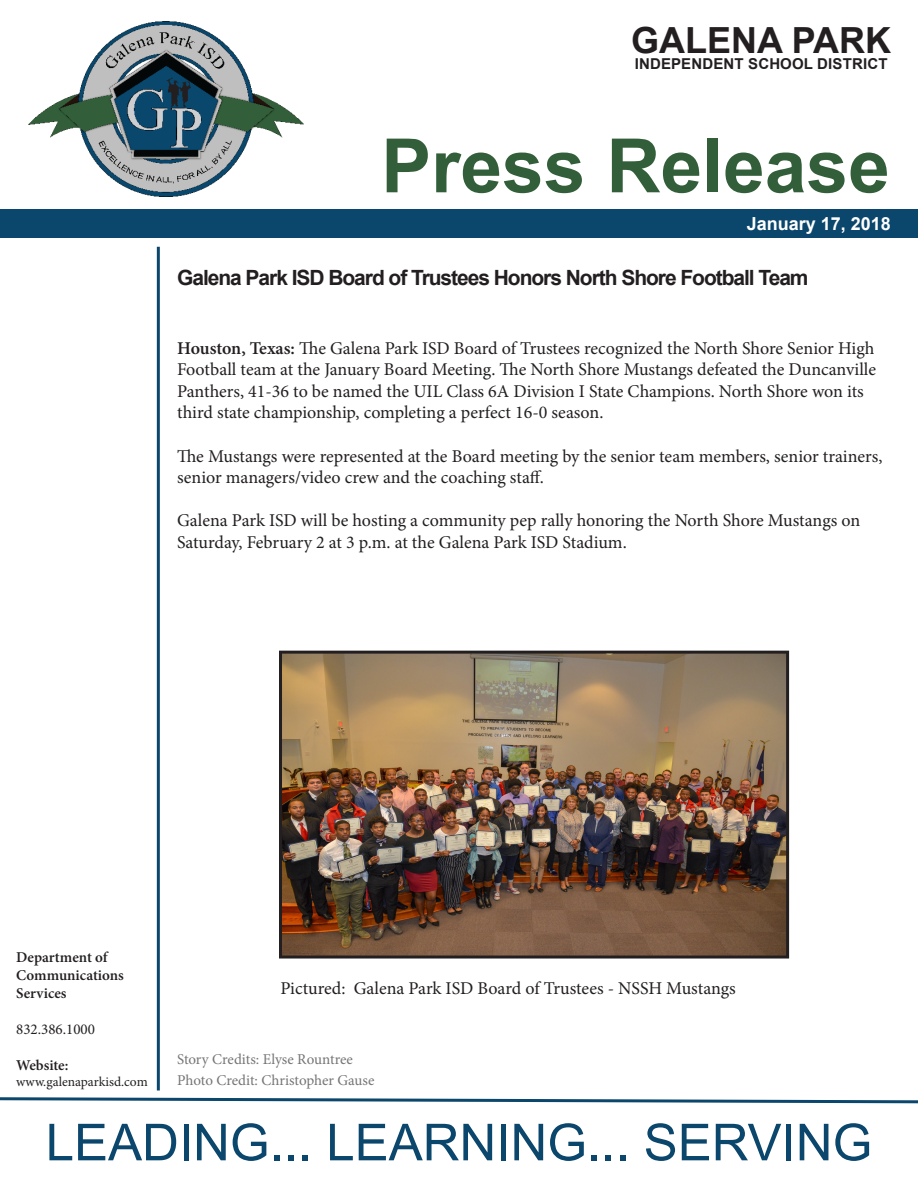
<style>
.page{position:relative;width:918px;height:1188px;background:#fff}
.page>*{position:absolute;margin:0;border:0;box-sizing:border-box;transform-origin:0 0}
.t1{font:700 75px "Arial";color:#325f3a}
.t2{font:51px "Arial";color:#0b466c}
.t3{font:700 36px "Arial";color:#231f20}
.t4{font:700 21px "Arial";letter-spacing:-.05em;color:#231f20}
.t5{font:18px/21.6px "Minion Pro";letter-spacing:-.005em;color:#231f20}
.t6{font:700 18px "Arial";color:#fff}
.t7{font:15px "Minion Pro";letter-spacing:-.005em;color:#767575}
.t8{font:600 15px/18px "Minion Pro";color:#231f20}
.t9{font:700 15px "Arial";letter-spacing:.01em;color:#231f20}
.t10{font:15px "Minion Pro";color:#231f20}
.t11{font:13.5px "Minion Pro";color:#231f20}
.s1{font-weight:600}
</style>
<div class="page">
<div style="left:0;top:209px;width:918px;height:28px;background:#0b466c"></div>
<hr style="left:157px;top:247px;width:3px;height:843px;background:#0b466c">
<svg style="left:0;top:1097px;width:918px;height:7px"></svg>
<img style="left:28px;top:21px;width:276px;height:176px">
<img style="left:283px;top:655px;width:502px;height:300px">
<div style="left:279px;top:651px;width:510px;height:308px;border:3px solid #231f20"></div>
<p class="t3" style="left:631px;top:17px;width:261px">GALENA PARK</p>
<p class="t9" style="left:635px;top:54px;width:254px">INDEPENDENT SCHOOL DISTRICT</p>
<p class="t1" style="left:381px;top:116px;width:510px">Press Release</p>
<p class="t6" style="left:747px;top:212px;width:146px">January 17, 2018</p>
<p class="t4" style="left:177px;top:264px;width:633px">Galena Park ISD Board of Trustees Honors North Shore Football Team</p>
<p class="t5" style="left:177px;top:337px;width:701px"><span class="s1">Houston, Texas:</span> The Galena Park ISD Board of Trustees recognized the North Shore Senior High Football team at the January Board Meeting. The North Shore Mustangs defeated the Duncanville Panthers, 41-36 to be named the UIL Class 6A Division I State Champions. North Shore won its third state championship, completing a perfect 16-0 season.</p>
<p class="t5" style="left:177px;top:445px;width:707px">The Mustangs were represented at the Board meeting by the senior team members, senior trainers, senior managers/video crew and the coaching staff.</p>
<p class="t5" style="left:177px;top:510px;width:685px">Galena Park ISD will be hosting a community pep rally honoring the North Shore Mustangs on<br>Saturday, February 2 at 3 p.m. at the Galena Park ISD Stadium.</p>
<p class="t8" style="left:16px;top:948px;width:93px">Department of</p>
<p class="t8" style="left:16px;top:966px;width:109px">Communications<br>Services</p>
<p class="t10" style="left:16px;top:1019px;width:80px">832.386.1000</p>
<p class="t8" style="left:16px;top:1056px;width:54px">Website:</p>
<p class="t11" style="left:16px;top:1073px;width:133px">www.galenaparkisd.com</p>
<p class="t2" style="left:46px;top:1109px;width:828px">LEADING... LEARNING... SERVING</p>
<p class="t5" style="left:280px;top:978px;width:457px">Pictured: Galena Park ISD Board of Trustees - NSSH Mustangs</p>
<p class="t7" style="left:177px;top:1049px;width:177px">Story Credits: Elyse Rountree</p>
<p class="t7" style="left:177px;top:1070px;width:199px">Photo Credit: Christopher Gause</p>
</div>
